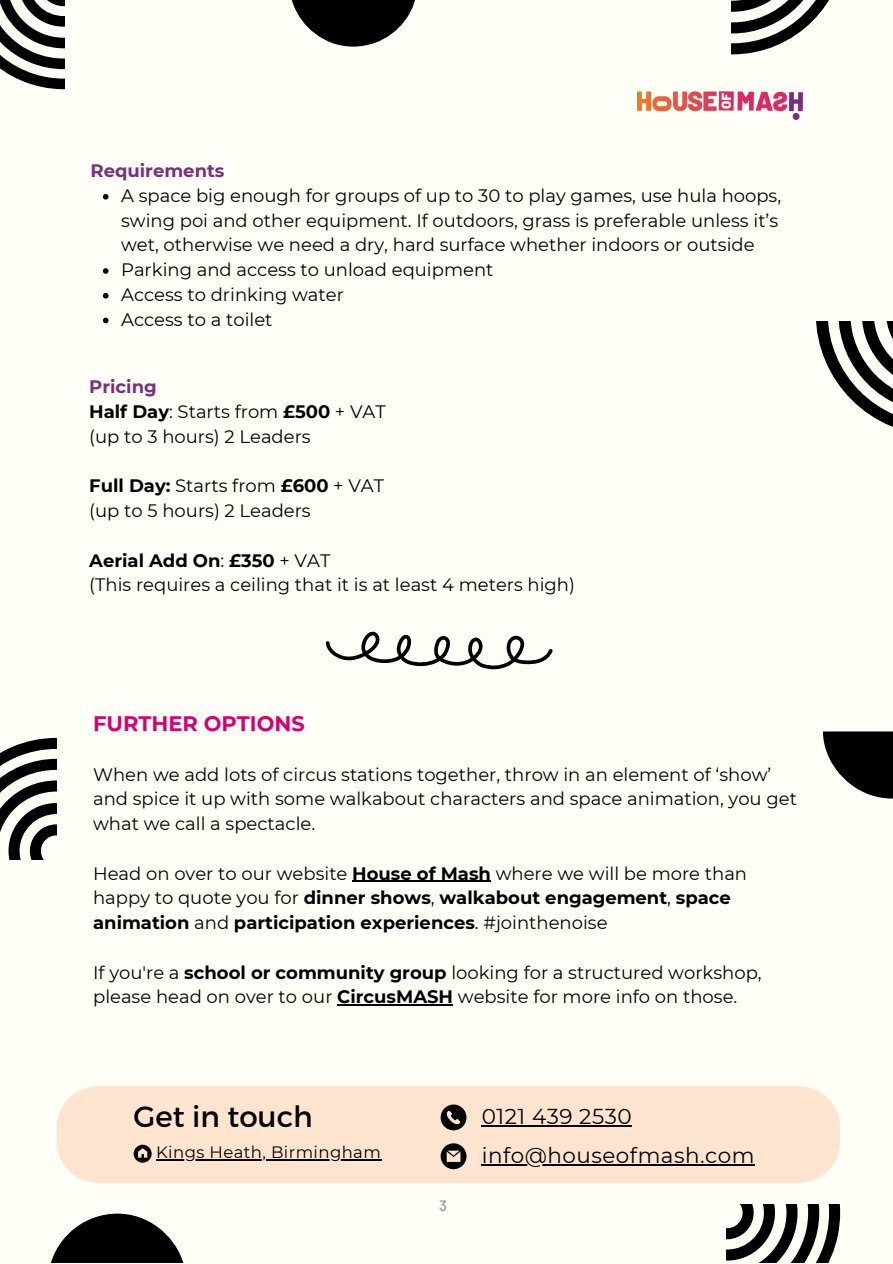
<style>
.page{position:relative;width:893px;height:1264px;background:#fff}
.page>*{position:absolute;margin:0;border:0;box-sizing:border-box;transform-origin:0 0}
.t1{font:29.25px "Montserrat";color:#000}
.t2{font:21.6px "Montserrat";letter-spacing:.025em;color:#000}
.t3{font:21.45px "Montserrat";letter-spacing:.025em;color:#000}
.t4{font:700 21px "Montserrat";color:#d7006e}
.t5{font:18px/24.8px "Montserrat";color:#000}
.t6{font:700 18px "Montserrat";color:#000}
.t7{font:700 18px "Montserrat";color:#792e7f}
.t8{font:16.5px "Montserrat";letter-spacing:.025em;color:#000}
.t9{font:500 15px "Barlow";color:#9b9a9d}
.s1{font-weight:700}
.s2{font-weight:400}
</style>
<div class="page">
<div style="left:0;top:0;width:892px;height:1262px;background:#fffff8"></div>
<svg style="left:291px;top:0;width:124px;height:47px"></svg>
<svg style="left:823px;top:731px;width:69px;height:67px;fill:#000"></svg>
<svg style="left:51px;top:1213px;width:132px;height:49px"></svg>
<svg style="left:816px;top:321px;width:76px;height:106px"></svg>
<svg style="left:0;top:0;width:65px;height:89px"></svg>
<svg style="left:0;top:738px;width:57px;height:121px"></svg>
<svg style="left:731px;top:0;width:98px;height:54px"></svg>
<svg style="left:726px;top:1204px;width:114px;height:58px"></svg>
<svg style="left:103px;top:194px;width:5px;height:5px"></svg>
<svg style="left:103px;top:268px;width:5px;height:6px"></svg>
<svg style="left:103px;top:293px;width:5px;height:5px"></svg>
<svg style="left:103px;top:318px;width:5px;height:5px"></svg>
<svg style="left:326px;top:631px;width:226px;height:38px"></svg>
<hr style="left:352px;top:880px;width:139px;height:2px;background:#000">
<hr style="left:337px;top:1004px;width:116px;height:1px;background:#000">
<div style="left:57px;top:1086px;width:783px;height:96px;background:#ffe5cf"></div>
<svg style="left:440px;top:1104px;width:26px;height:26px"></svg>
<hr style="left:481px;top:1125px;width:151px;height:2px;background:#000">
<svg style="left:134px;top:1144px;width:18px;height:18px"></svg>
<hr style="left:156px;top:1159px;width:225px;height:1px;background:#000">
<svg style="left:440px;top:1143px;width:26px;height:26px"></svg>
<hr style="left:481px;top:1164px;width:274px;height:1px;background:#000">
<img style="left:637px;top:89px;width:165px;height:31px">
<p class="t7" style="left:90px;top:160px;width:135px">Requirements</p>
<p class="t5" style="left:121px;top:183px;width:661px">A space big enough for groups of up to 30 to play games, use hula hoops, swing poi and other equipment. If outdoors, grass is preferable unless it’s wet, otherwise we need a dry, hard surface whether indoors or outside</p>
<p class="t5" style="left:121px;top:257px;width:374px">Parking and access to unload equipment</p>
<p class="t5" style="left:121px;top:282px;width:224px">Access to drinking water</p>
<p class="t5" style="left:121px;top:307px;width:153px">Access to a toilet</p>
<p class="t7" style="left:89px;top:376px;width:69px">Pricing</p>
<p class="t5" style="left:89px;top:399px;width:298px"><span class="s1">Half Day</span>: Starts from <span class="s1">£500</span> + VAT</p>
<p class="t5" style="left:89px;top:424px;width:223px">(up to 3 hours) 2 Leaders</p>
<p class="t5" style="left:89px;top:473px;width:296px"><span class="s1">Full Day:</span> Starts from <span class="s1">£600</span> + VAT</p>
<p class="t5" style="left:89px;top:498px;width:223px">(up to 5 hours) 2 Leaders</p>
<p class="t6" style="left:89px;top:549px;width:242px">Aerial Add On<span class="s2">:</span> £350 <span class="s2">+ VAT</span></p>
<p class="t5" style="left:89px;top:572px;width:487px">(This requires a ceiling that it is at least 4 meters high)</p>
<p class="t4" style="left:93px;top:711px;width:213px">FURTHER OPTIONS</p>
<p class="t5" style="left:93px;top:762px;width:705px">When we add lots of circus stations together, throw in an element of ‘show’ and spice it up with some walkabout characters and space animation, you get what we call a spectacle.</p>
<p class="t5" style="left:93px;top:860px;width:655px">Head on over to our website <span class="s1">House of Mash</span> where we will be more than happy to quote you for <span class="s1">dinner shows</span>, <span class="s1">walkabout engagement</span>, <span class="s1">space animation</span> and <span class="s1">participation experiences</span>. #jointhenoise</p>
<p class="t5" style="left:93px;top:959px;width:670px">If you're a <span class="s1">school or community group</span> looking for a structured workshop, please head on over to our <span class="s1">CircusMASH</span> website for more info on those.</p>
<p class="t1" style="left:134px;top:1097px;width:181px">Get in touch</p>
<p class="t2" style="left:481px;top:1103px;width:151px">0121 439 2530</p>
<p class="t8" style="left:156px;top:1142px;width:226px">Kings Heath, Birmingham</p>
<p class="t3" style="left:481px;top:1142px;width:274px">info@houseofmash.com</p>
<p class="t9" style="left:439px;top:1195px;width:9px">3</p>
</div>
